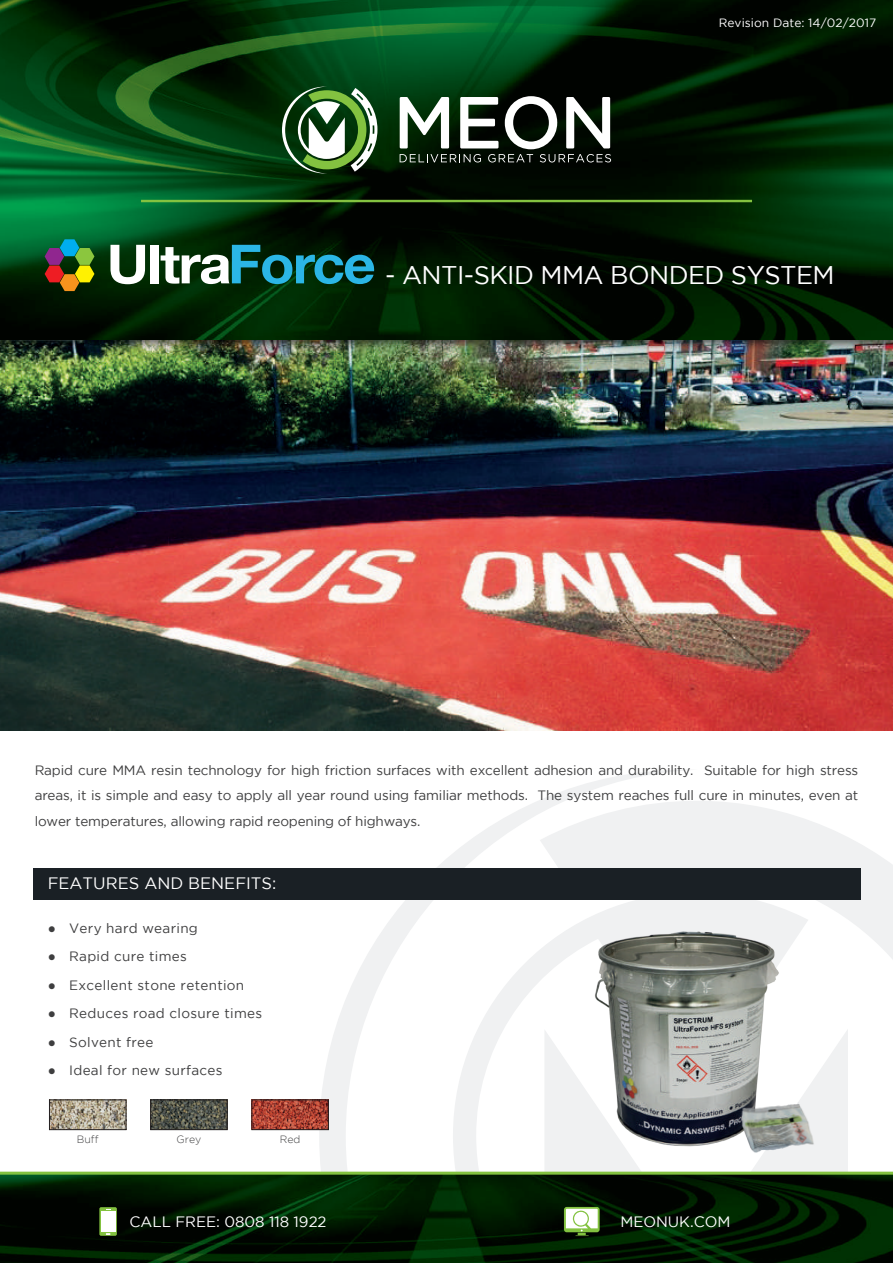
<style>
.page{position:relative;width:893px;height:1263px;background:#fff}
.page>*{position:absolute;margin:0;border:0;box-sizing:border-box;transform-origin:0 0}
.t1{font:25.5px "Gotham";letter-spacing:-.025em;color:#fff}
.t2{font:16.5px "Gotham";color:#fff}
.t3{font:15px "Gotham";color:#fff}
.t4{font:13.5px/25.5px "Gotham";letter-spacing:.02em;color:#3e3e3f;text-align:justify}
.t5{font:12px "Gotham";letter-spacing:.005em;color:#fff}
.t6{font:300 10.5px "Gotham";color:#3e3e3f}
.s1{font-family:"Helvetica Neue";font-weight:700;font-size:54px}
.s2{font-family:"Helvetica Neue";font-weight:700;font-size:54px;color:#2bb6e6}
.s3{font-family:"Calibri"}
</style>
<div class="page">
<img style="left:0;top:496px;width:893px;height:234px">
<svg style="left:699px;top:801px;width:194px;height:371px"></svg>
<svg style="left:319px;top:770px;width:380px;height:402px"></svg>
<img style="left:0;top:1175px;width:893px;height:88px">
<svg style="left:99px;top:1207px;width:18px;height:29px"></svg>
<div style="left:101px;top:1211px;width:14px;height:20px;background:#fff"></div>
<svg style="left:564px;top:1207px;width:36px;height:29px"></svg>
<img style="left:0;top:0;width:893px;height:496px">
<svg style="left:400px;top:96px;width:211px;height:66px"></svg>
<svg style="left:282px;top:87px;width:95px;height:87px"></svg>
<hr style="left:141px;top:200px;width:611px;height:2px;background:#83c240">
<hr style="left:0;top:1172px;width:893px;height:3px;background:#83c240">
<svg style="left:45px;top:239px;width:49px;height:52px;background:#636838"></svg>
<img style="left:51px;top:1101px;width:73px;height:27px">
<div style="left:49px;top:1099px;width:77px;height:31px;border:1px solid #231f20"></div>
<img style="left:152px;top:1101px;width:74px;height:27px">
<div style="left:150px;top:1099px;width:78px;height:31px;border:1px solid #231f20"></div>
<img style="left:253px;top:1101px;width:74px;height:27px">
<div style="left:251px;top:1099px;width:78px;height:31px;border:1px solid #231f20"></div>
<div style="left:33px;top:868px;width:827px;height:31px;background:#1a2025"></div>
<img style="left:589px;top:922px;width:197px;height:230px">
<img style="left:741px;top:1102px;width:75px;height:53px">
<p class="t5" style="left:719px;top:16px;width:159px">Revision Date: 14/02/2017</p>
<h1 class="t1" style="left:107px;top:261px;width:729px"><span class="s1">Ultra</span><span class="s2">Force</span> - ANTI-SKID MMA BONDED SYSTEM</h1>
<p class="t4" style="left:35px;top:757px;width:825px">Rapid cure MMA resin technology for high friction surfaces with excellent adhesion and durability. Suitable for high stress areas, it is simple and easy to apply all year round using familiar methods. The system reaches full cure in minutes, even at lower temperatures, allowing rapid reopening of highways.</p>
<p class="t2" style="left:48px;top:874px;width:230px">FEATURES AND BENEFITS:</p>
<p class="t4" style="left:48px;top:915px;width:152px"><span class="s3">●</span> Very hard wearing</p>
<p class="t4" style="left:48px;top:943px;width:141px"><span class="s3">●</span> Rapid cure times</p>
<p class="t4" style="left:48px;top:972px;width:198px"><span class="s3">●</span> Excellent stone retention</p>
<p class="t4" style="left:48px;top:1000px;width:216px"><span class="s3">●</span> Reduces road closure times</p>
<p class="t4" style="left:48px;top:1029px;width:107px"><span class="s3">●</span> Solvent free</p>
<p class="t4" style="left:48px;top:1057px;width:176px"><span class="s3">●</span> Ideal for new surfaces</p>
<p class="t6" style="left:77px;top:1134px;width:23px">Buff</p>
<p class="t6" style="left:177px;top:1134px;width:26px">Grey</p>
<p class="t6" style="left:280px;top:1134px;width:22px">Red</p>
<p class="t3" style="left:130px;top:1213px;width:198px">CALL FREE: 0808 118 1922</p>
<p class="t3" style="left:620px;top:1213px;width:112px">MEONUK.COM</p>
</div>
